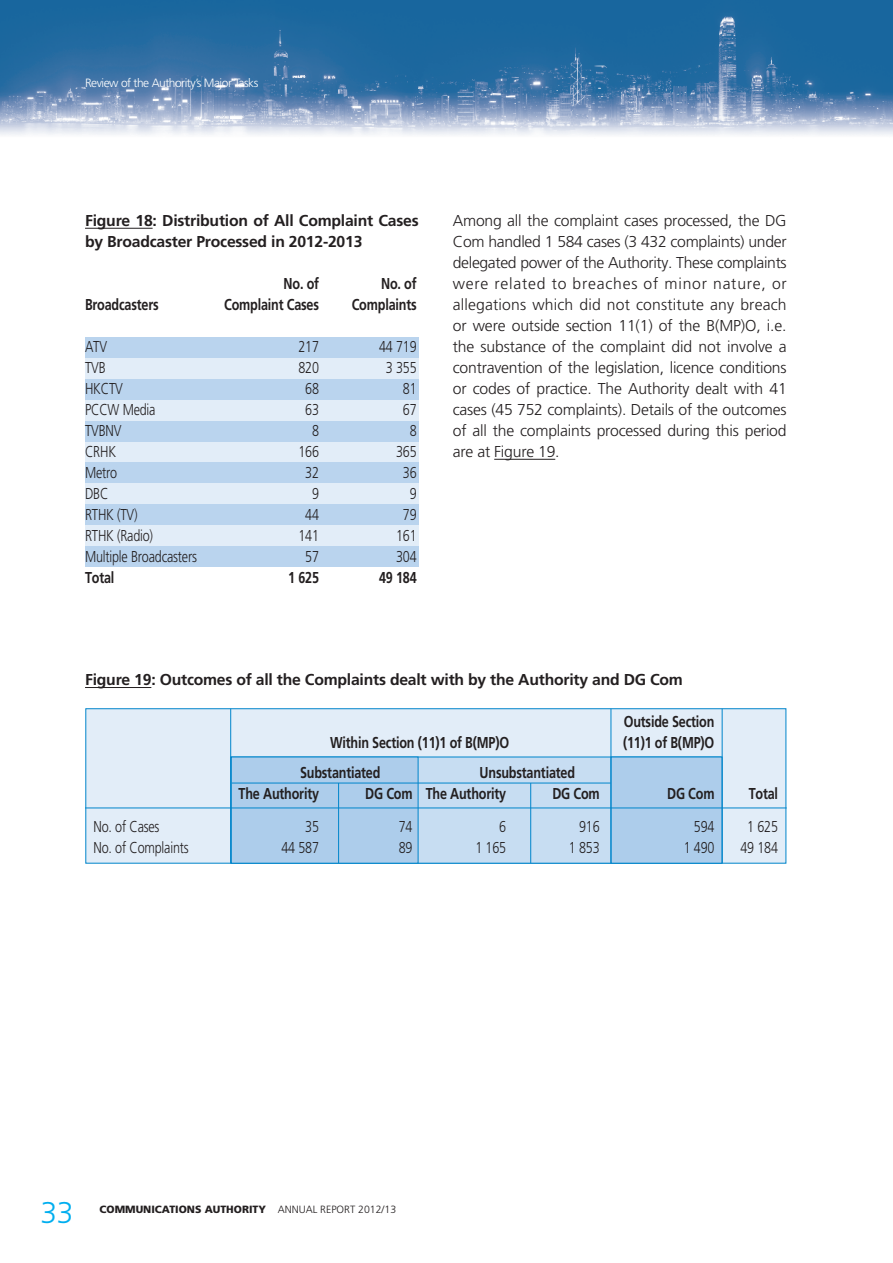
<style>
.page{position:relative;width:893px;height:1263px;background:#fff}
.page>*{position:absolute;margin:0;border:0;box-sizing:border-box;transform-origin:0 0}
.t1{font:300 30px "Frutiger";color:#00aeef}
.t2{font:300 15.75px/21px "Frutiger";letter-spacing:-.015em;color:#231f20;text-align:justify}
.t3{font:300 15.75px/21px "Frutiger";letter-spacing:-.015em;color:#231f20;text-align:right;scale:.8 1}
.t4{font:700 15.75px/21px "Frutiger";letter-spacing:-.015em;color:#231f20;scale:.8 1}
.t5{font:700 15.75px/21px "Frutiger";letter-spacing:-.015em;color:#231f20}
.t6{font:300 12px "Frutiger";letter-spacing:-.04em;color:#fff}
.t7{font:900 10.5px "Frutiger";color:#231f20}
.s1{font-weight:300}
</style>
<div class="page">
<img style="left:0;top:0;width:893px;height:228px">
<div style="left:85px;top:708px;width:701px;height:155px;background:#e2edf8;border:1px solid #0085cb"></div>
<div style="left:230px;top:757px;width:491px;height:106px;background:#c7ddf2"></div>
<div style="left:611px;top:757px;width:111px;height:106px;background:#adcdeb"></div>
<div style="left:231px;top:757px;width:187px;height:106px;background:#adcdeb"></div>
<hr style="left:85px;top:807px;width:702px;height:1px;background:#0085cb">
<hr style="left:611px;top:709px;width:1px;height:154px;background:#0085cb">
<hr style="left:230px;top:709px;width:1px;height:154px;background:#0085cb">
<hr style="left:722px;top:709px;width:1px;height:154px;background:#0085cb">
<div style="left:85px;top:358px;width:334px;height:21px;background:#e2edf8"></div>
<div style="left:85px;top:337px;width:334px;height:21px;background:#bad4ee"></div>
<div style="left:85px;top:400px;width:334px;height:21px;background:#e2edf8"></div>
<div style="left:85px;top:379px;width:334px;height:21px;background:#bad4ee"></div>
<div style="left:85px;top:441px;width:334px;height:21px;background:#e2edf8"></div>
<div style="left:85px;top:421px;width:334px;height:20px;background:#bad4ee"></div>
<div style="left:85px;top:462px;width:334px;height:21px;background:#bad4ee"></div>
<div style="left:85px;top:483px;width:334px;height:21px;background:#e2edf8"></div>
<div style="left:85px;top:525px;width:334px;height:21px;background:#e2edf8"></div>
<div style="left:85px;top:504px;width:334px;height:21px;background:#bad4ee"></div>
<div style="left:85px;top:546px;width:334px;height:21px;background:#bad4ee"></div>
<hr style="left:85px;top:228px;width:68px;height:1px;background:#231f20">
<hr style="left:494px;top:459px;width:61px;height:1px;background:#231f20">
<hr style="left:85px;top:687px;width:66px;height:1px;background:#231f20">
<hr style="left:232px;top:783px;width:379px;height:1px;background:#0085cb">
<hr style="left:338px;top:783px;width:1px;height:80px;background:#0085cb">
<hr style="left:530px;top:783px;width:1px;height:80px;background:#0085cb">
<p class="t6" style="left:85px;top:76px;width:175px">Review of the Authority’s Major Tasks</p>
<p class="t5" style="left:85px;top:210px;width:335px">Figure 18: Distribution of All Complaint Cases by Broadcaster Processed in 2012-2013</p>
<p class="t4" style="left:284px;top:273px;width:46px">No. of</p>
<p class="t4" style="left:381px;top:273px;width:46px">No. of</p>
<p class="t4" style="left:85px;top:294px;width:94px">Broadcasters</p>
<p class="t4" style="left:224px;top:294px;width:120px">Complaint Cases</p>
<p class="t4" style="left:352px;top:294px;width:83px">Complaints</p>
<p class="t3" style="left:85px;top:336px;width:29px">ATV</p>
<p class="t3" style="left:298px;top:336px;width:27px">217</p>
<p class="t3" style="left:379px;top:336px;width:49px">44 719</p>
<p class="t3" style="left:85px;top:357px;width:27px">TVB</p>
<p class="t3" style="left:298px;top:357px;width:27px">820</p>
<p class="t3" style="left:386px;top:357px;width:40px">3 355</p>
<p class="t3" style="left:85px;top:378px;width:49px">HKCTV</p>
<p class="t3" style="left:305px;top:378px;width:19px">68</p>
<p class="t3" style="left:403px;top:378px;width:19px">81</p>
<p class="t3" style="left:85px;top:399px;width:90px">PCCW Media</p>
<p class="t3" style="left:305px;top:399px;width:19px">63</p>
<p class="t3" style="left:403px;top:399px;width:19px">67</p>
<p class="t3" style="left:85px;top:420px;width:47px">TVBNV</p>
<p class="t3" style="left:312px;top:420px;width:10px">8</p>
<p class="t3" style="left:410px;top:420px;width:10px">8</p>
<p class="t3" style="left:85px;top:441px;width:40px">CRHK</p>
<p class="t3" style="left:298px;top:441px;width:27px">166</p>
<p class="t3" style="left:396px;top:441px;width:27px">365</p>
<p class="t3" style="left:85px;top:462px;width:42px">Metro</p>
<p class="t3" style="left:305px;top:462px;width:19px">32</p>
<p class="t3" style="left:403px;top:462px;width:19px">36</p>
<p class="t3" style="left:85px;top:483px;width:31px">DBC</p>
<p class="t3" style="left:312px;top:483px;width:10px">9</p>
<p class="t3" style="left:410px;top:483px;width:10px">9</p>
<p class="t3" style="left:85px;top:504px;width:67px">RTHK (TV)</p>
<p class="t3" style="left:305px;top:504px;width:19px">44</p>
<p class="t3" style="left:403px;top:504px;width:19px">79</p>
<p class="t3" style="left:85px;top:525px;width:87px">RTHK (Radio)</p>
<p class="t3" style="left:298px;top:525px;width:27px">141</p>
<p class="t3" style="left:396px;top:525px;width:27px">161</p>
<p class="t3" style="left:85px;top:546px;width:141px">Multiple Broadcasters</p>
<p class="t3" style="left:305px;top:546px;width:19px">57</p>
<p class="t3" style="left:396px;top:546px;width:27px">304</p>
<p class="t4" style="left:85px;top:567px;width:38px">Total</p>
<p class="t4" style="left:288px;top:567px;width:40px">1 625</p>
<p class="t4" style="left:379px;top:567px;width:49px">49 184</p>
<p class="t2" style="left:453px;top:210px;width:335px">Among all the complaint cases processed, the DG Com handled 1 584 cases (3 432 complaints) under delegated power of the Authority. These complaints were related to breaches of minor nature, or allegations which did not constitute any breach or were outside section 11(1) of the B(MP)O, i.e. the substance of the complaint did not involve a contravention of the legislation, licence conditions or codes of practice. The Authority dealt with 41 cases (45 752 complaints). Details of the outcomes of all the complaints processed during this period are at Figure 19.</p>
<p class="t5" style="left:85px;top:669px;width:599px">Figure 19: Outcomes of all the Complaints dealt with by the Authority and DG Com</p>
<p class="t4" style="left:330px;top:732px;width:225px">Within Section (11)1 of B(MP)O</p>
<p class="t4" style="left:623px;top:711px;width:116px">Outside Section (11)1 of B(MP)O</p>
<p class="t4" style="left:300px;top:762px;width:102px">Substantiated</p>
<p class="t4" style="left:480px;top:762px;width:121px">Unsubstantiated</p>
<p class="t4" style="left:239px;top:783px;width:102px">The Authority</p>
<p class="t4" style="left:365px;top:783px;width:61px">DG Com</p>
<p class="t4" style="left:426px;top:783px;width:102px">The Authority</p>
<p class="t4" style="left:552px;top:783px;width:61px">DG Com</p>
<p class="t4" style="left:667px;top:783px;width:61px">DG Com</p>
<p class="t4" style="left:749px;top:783px;width:38px">Total</p>
<p class="t3" style="left:94px;top:816px;width:121px;text-align:left">No. of Cases<br>No. of Complaints</p>
<p class="t3" style="left:281px;top:816px;width:49px">35<br>44 587</p>
<p class="t3" style="left:399px;top:816px;width:19px;text-align:left">74<br>89</p>
<p class="t3" style="left:475px;top:816px;width:40px">6<br>1 165</p>
<p class="t3" style="left:569px;top:816px;width:40px">916<br>1 853</p>
<p class="t3" style="left:684px;top:816px;width:40px">594<br>1 490</p>
<p class="t3" style="left:740px;top:816px;width:49px;text-align:center">1 625<br>49 184</p>
<h1 class="t1" style="left:40px;top:1195px;width:34px">33</h1>
<p class="t7" style="left:99px;top:1203px;width:298px">COMMUNICATIONS AUTHORITY <span class="s1">ANNUAL REPORT 2012/13</span></p>
</div>
